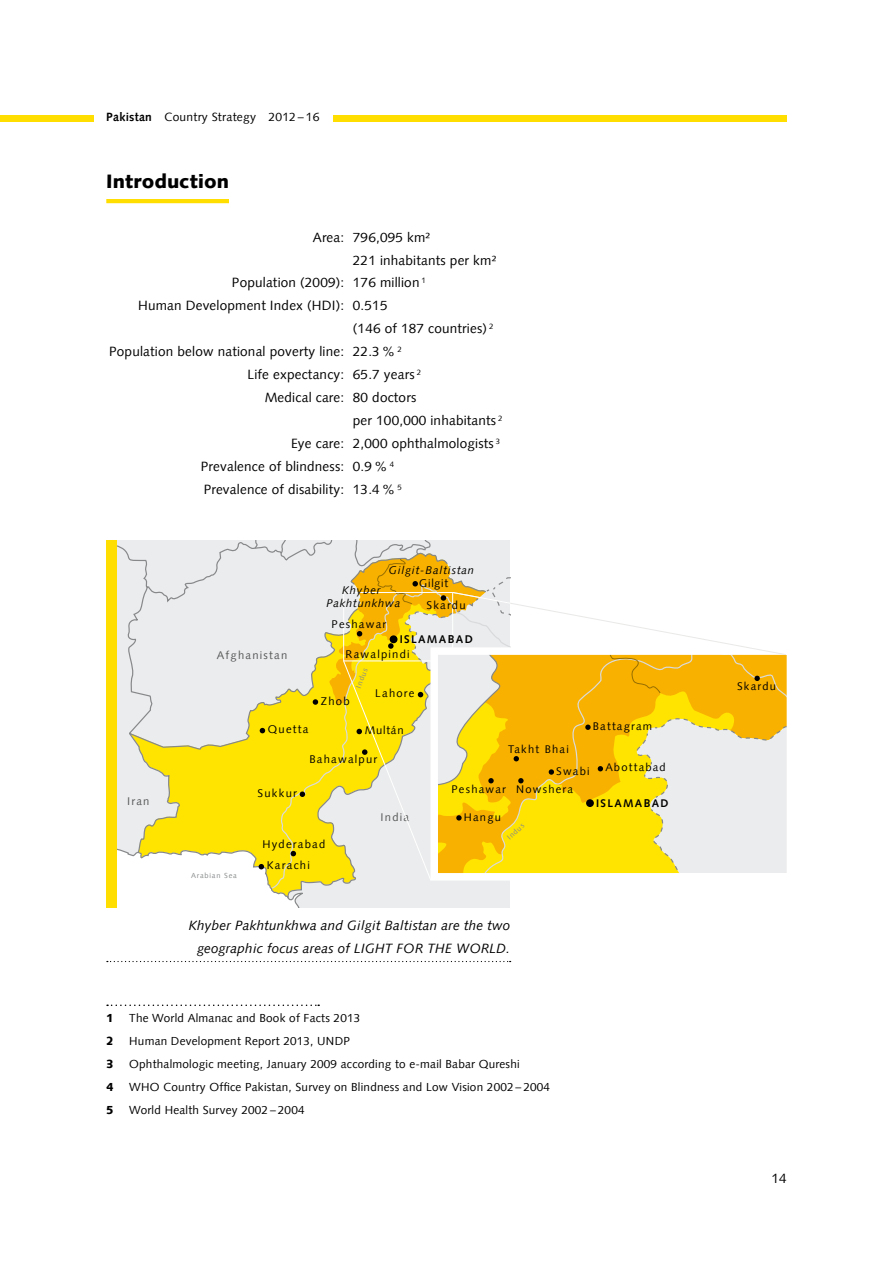
<style>
.page{position:relative;width:893px;height:1263px;background:#fff}
.page>*{position:absolute;margin:0;border:0;box-sizing:border-box;transform-origin:0 0}
.t1{font:900 19.5px "Syntax Com";letter-spacing:.005em;color:#000}
.t2{font:13.5px "Syntax Com";letter-spacing:.015em;color:#000}
.t3{font:italic 13.5px/23px "Syntax Com";letter-spacing:.015em;color:#000;text-align:right}
.t4{font:12px "Syntax Com";letter-spacing:.02em;color:#000}
.t5{font:11.7px "Syntax Com";letter-spacing:.02em;color:#000}
.t6{font:900 11.7px "Syntax Com";color:#000}
.t7{font:11.25px/21.8px "Syntax Com";letter-spacing:.11em;color:#000}
.t8{font:italic 11.25px/12.3px "Syntax Com";letter-spacing:.07em;color:#000;text-align:center}
.t9{font:11.25px "Syntax Com";letter-spacing:.11em;color:#565757}
.t10{font:700 11.25px "Syntax Com";letter-spacing:.12em;color:#000}
.t11{font:11.1px "Syntax Com";letter-spacing:.11em;color:#000}
.t12{font:700 11.1px "Syntax Com";letter-spacing:.12em;color:#000}
.t13{font:7.35px "Syntax Com";letter-spacing:.11em;color:#868889}
.s1{font-weight:700}
</style>
<div class="page">
<div style="left:0;top:115px;width:94px;height:6px;background:#ffde00"></div>
<div style="left:333px;top:115px;width:454px;height:6px;background:#ffde00"></div>
<hr style="left:106px;top:199px;width:123px;height:4px;background:#ffde00">
<svg style="left:107px;top:1004px;width:212px;height:2px"></svg>
<div style="left:106px;top:540px;width:11px;height:367px;background:#ffde00"></div>
<svg style="left:107px;top:961px;width:404px;height:1px"></svg>
<svg style="left:117px;top:540px;width:670px;height:367px"></svg>
<p class="t4" style="left:106px;top:110px;width:215px"><span class="s1">Pakistan</span> Country Strategy 2012 – 16</p>
<h1 class="t1" style="left:106px;top:170px;width:124px">Introduction</h1>
<p class="t2" style="left:313px;top:229px;width:119px">Area: 796,095 km²</p>
<p class="t2" style="left:353px;top:252px;width:145px">221 inhabitants per km²</p>
<p class="t2" style="left:232px;top:275px;width:195px">Population (2009): 176 million <sup>1</sup></p>
<p class="t2" style="left:138px;top:298px;width:251px">Human Development Index (HDI): 0.515</p>
<p class="t2" style="left:353px;top:321px;width:142px">(146 of 187 countries) <sup>2</sup></p>
<p class="t2" style="left:109px;top:344px;width:294px">Population below national poverty line: 22.3% <sup>2</sup></p>
<p class="t2" style="left:247px;top:367px;width:175px">Life expectancy: 65.7 years <sup>2</sup></p>
<p class="t2" style="left:265px;top:390px;width:153px">Medical care: 80 doctors</p>
<p class="t2" style="left:353px;top:413px;width:151px">per 100,000 inhabitants <sup>2</sup></p>
<p class="t2" style="left:291px;top:436px;width:211px">Eye care: 2,000 ophthalmologists <sup>3</sup></p>
<p class="t2" style="left:201px;top:458px;width:195px">Prevalence of blindness: 0.9% <sup>4</sup></p>
<p class="t2" style="left:204px;top:481px;width:200px">Prevalence of disability: 13.4% <sup>5</sup></p>
<p class="t8" style="left:389px;top:564px;width:87px">Gilgit-Baltistan</p>
<p class="t7" style="left:419px;top:572px;width:31px">Gilgit</p>
<p class="t8" style="left:326px;top:584px;width:76px">Khyber<br>Pakhtunkhwa</p>
<p class="t7" style="left:426px;top:594px;width:41px">Skardu</p>
<p class="t7" style="left:332px;top:614px;width:56px">Peshawar</p>
<p class="t10" style="left:400px;top:633px;width:75px">ISLAMABAD</p>
<p class="t9" style="left:127px;top:794px;width:24px">Iran</p>
<p class="t9" style="left:217px;top:649px;width:72px">Afghanistan</p>
<p class="t7" style="left:346px;top:643px;width:66px">Rawalpindi</p>
<p class="t7" style="left:268px;top:719px;width:42px">Quetta</p>
<p class="t13" style="left:354px;top:686px;width:22px;rotate:-69deg">Indus</p>
<p class="t7" style="left:375px;top:683px;width:41px">Lahore</p>
<p class="t7" style="left:365px;top:719px;width:40px">Multán</p>
<p class="t7" style="left:321px;top:690px;width:30px">Zhob</p>
<p class="t7" style="left:258px;top:782px;width:41px">Sukkur</p>
<p class="t7" style="left:309px;top:748px;width:69px">Bahawalpur</p>
<p class="t9" style="left:380px;top:810px;width:30px">India</p>
<p class="t13" style="left:191px;top:871px;width:47px">Arabian Sea</p>
<p class="t7" style="left:267px;top:833px;width:60px;text-indent:-4px">Hyderabad<br>Karachi</p>
<p class="t11" style="left:593px;top:719px;width:61px">Battagram</p>
<p class="t11" style="left:605px;top:761px;width:62px">Abottabad</p>
<p class="t11" style="left:508px;top:743px;width:62px">Takht Bhai</p>
<p class="t11" style="left:556px;top:764px;width:35px">Swabi</p>
<p class="t11" style="left:452px;top:782px;width:56px">Peshawar</p>
<p class="t11" style="left:464px;top:810px;width:39px">Hangu</p>
<p class="t11" style="left:516px;top:782px;width:58px">Nowshera</p>
<p class="t13" style="left:505px;top:835px;width:22px;rotate:-43deg">Indus</p>
<p class="t12" style="left:596px;top:797px;width:74px">ISLAMABAD</p>
<p class="t3" style="left:189px;top:914px;width:323px">Khyber Pakhtunkhwa and Gilgit Baltistan are the two geographic focus areas of LIGHT FOR THE WORLD.</p>
<p class="t6" style="left:106px;top:1011px;width:9px">1</p>
<p class="t5" style="left:129px;top:1011px;width:233px">The World Almanac and Book of Facts 2013</p>
<p class="t6" style="left:106px;top:1034px;width:9px">2</p>
<p class="t5" style="left:129px;top:1034px;width:222px">Human Development Report 2013, UNDP</p>
<p class="t6" style="left:106px;top:1057px;width:9px">3</p>
<p class="t5" style="left:129px;top:1057px;width:392px">Ophthalmologic meeting, January 2009 according to e-mail Babar Qureshi</p>
<p class="t6" style="left:106px;top:1080px;width:9px">4</p>
<p class="t5" style="left:129px;top:1080px;width:422px">WHO Country Office Pakistan, Survey on Blindness and Low Vision 2002 – 2004</p>
<p class="t6" style="left:106px;top:1103px;width:9px">5</p>
<p class="t5" style="left:129px;top:1103px;width:177px">World Health Survey 2002 – 2004</p>
<p class="t11" style="left:737px;top:680px;width:40px">Skardu</p>
<p class="t2" style="left:771px;top:1170px;width:17px">14</p>
</div>
